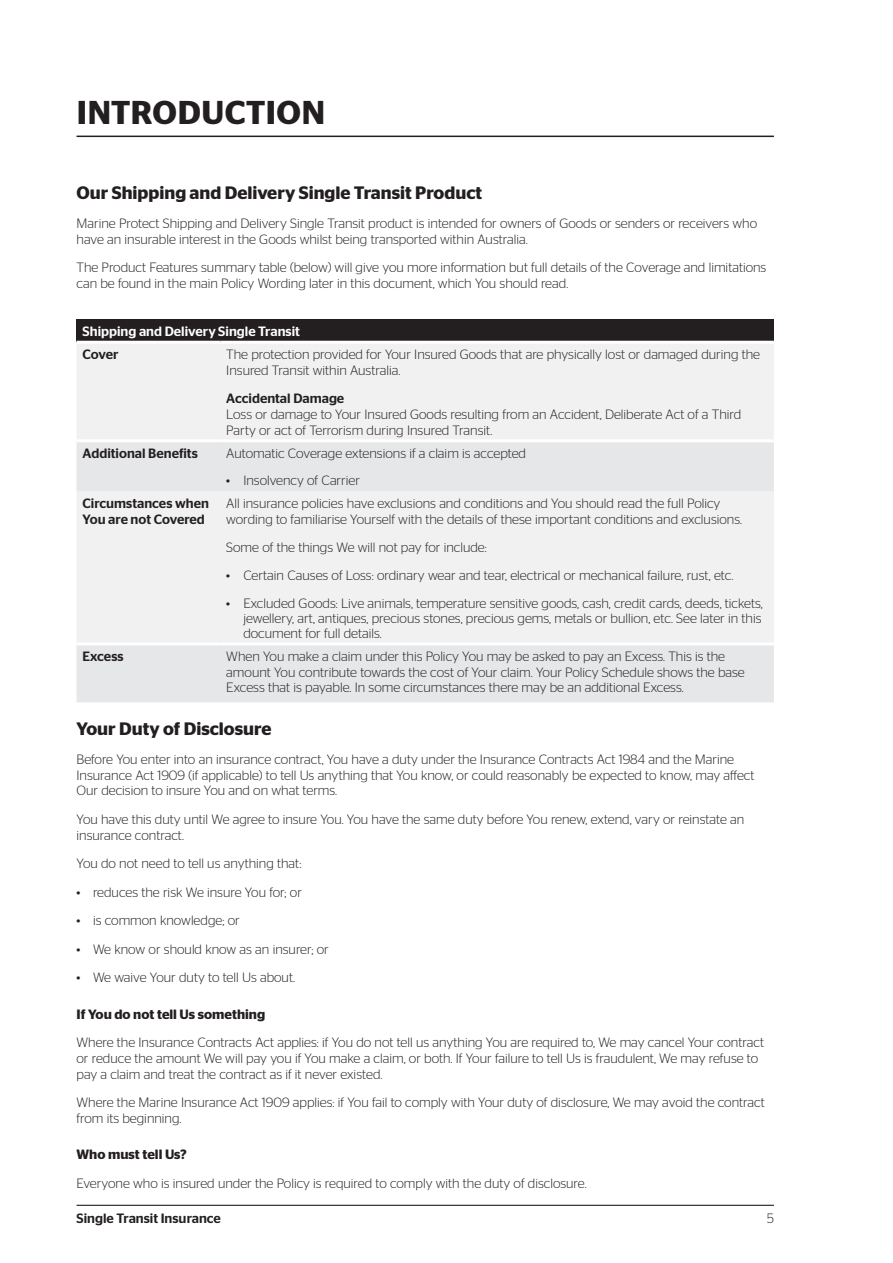
<style>
.page{position:relative;width:893px;height:1263px;background:#fff}
.page>*{position:absolute;margin:0;border:0;box-sizing:border-box;transform-origin:0 0}
.t1{font:600 33px "Stag Sans";letter-spacing:.015em;color:#231f20}
.t2{font:600 18px "Stag Sans";color:#231f20}
.t3{font:300 13.5px/15.8px "Stag Sans";color:#231f20}
.t4{font:500 13.5px/15.8px "Stag Sans";color:#231f20}
.t5{font:600 13.5px "Stag Sans";color:#231f20}
.t6{font:500 13.5px "Stag Sans";color:#fff}
</style>
<div class="page">
<hr style="left:77px;top:1205px;width:697px;height:1px;background:#231f20">
<hr style="left:77px;top:136px;width:697px;height:1px;background:#231f20">
<div style="left:77px;top:319px;width:697px;height:23px;background:#231f20"></div>
<div style="left:77px;top:344px;width:697px;height:95px;background:#f1f1f2"></div>
<svg style="left:77px;top:442px;width:697px;height:260px;fill:#f1f1f2"></svg>
<hr style="left:77px;top:642px;width:143px;height:3px;background:#fff">
<hr style="left:220px;top:642px;width:554px;height:3px;background:#fff">
<hr style="left:77px;top:341px;width:143px;height:3px;background:#fff">
<hr style="left:220px;top:341px;width:554px;height:3px;background:#fff">
<h1 class="t1" style="left:77px;top:93px;width:250px">INTRODUCTION</h1>
<h2 class="t2" style="left:77px;top:183px;width:407px">Our Shipping and Delivery Single Transit Product</h2>
<p class="t3" style="left:77px;top:215px;width:682px">Marine Protect Shipping and Delivery Single Transit product is intended for owners of Goods or senders or receivers who have an insurable interest in the Goods whilst being transported within Australia.</p>
<p class="t3" style="left:77px;top:259px;width:691px">The Product Features summary table (below) will give you more information but full details of the Coverage and limitations can be found in the main Policy Wording later in this document, which You should read.</p>
<p class="t6" style="left:83px;top:324px;width:219px">Shipping and Delivery Single Transit</p>
<p class="t4" style="left:83px;top:346px;width:37px">Cover</p>
<p class="t3" style="left:226px;top:346px;width:535px">The protection provided for Your Insured Goods that are physically lost or damaged during the<br>Insured Transit within Australia.</p>
<p class="t4" style="left:226px;top:391px;width:119px">Accidental Damage</p>
<p class="t3" style="left:226px;top:406px;width:516px">Loss or damage to Your Insured Goods resulting from an Accident, Deliberate Act of a Third<br>Party or act of Terrorism during Insured Transit.</p>
<p class="t4" style="left:83px;top:445px;width:117px">Additional Benefits</p>
<p class="t3" style="left:226px;top:445px;width:301px">Automatic Coverage extensions if a claim is accepted</p>
<p class="t3" style="left:226px;top:473px;width:135px">• Insolvency of Carrier</p>
<p class="t4" style="left:83px;top:495px;width:128px">Circumstances when<br>You are not Covered</p>
<p class="t3" style="left:226px;top:495px;width:517px">All insurance policies have exclusions and conditions and You should read the full Policy wording to familiarise Yourself with the details of these important conditions and exclusions.</p>
<p class="t3" style="left:226px;top:540px;width:262px">Some of the things We will not pay for include:</p>
<p class="t3" style="left:226px;top:567px;width:509px">• Certain Causes of Loss: ordinary wear and tear, electrical or mechanical failure, rust, etc.</p>
<p class="t3" style="left:243px;top:596px;width:521px;line-height:15px;text-align:justify;text-indent:-17px">• Excluded Goods: Live animals, temperature sensitive goods, cash, credit cards, deeds, tickets, jewellery, art, antiques, precious stones, precious gems, metals or bullion, etc. See later in this document for full details.</p>
<p class="t4" style="left:83px;top:648px;width:43px">Excess</p>
<p class="t3" style="left:226px;top:648px;width:520px">When You make a claim under this Policy You may be asked to pay an Excess. This is the amount You contribute towards the cost of Your claim. Your Policy Schedule shows the base<br>Excess that is payable. In some circumstances there may be an additional Excess.</p>
<h2 class="t2" style="left:77px;top:719px;width:196px">Your Duty of Disclosure</h2>
<p class="t3" style="left:77px;top:751px;width:679px">Before You enter into an insurance contract, You have a duty under the Insurance Contracts Act 1984 and the Marine<br>Insurance Act 1909 (if applicable) to tell Us anything that You know, or could reasonably be expected to know, may affect<br>Our decision to insure You and on what terms.</p>
<p class="t3" style="left:77px;top:811px;width:669px">You have this duty until We agree to insure You. You have the same duty before You renew, extend, vary or reinstate an insurance contract.</p>
<p class="t3" style="left:77px;top:855px;width:226px">You do not need to tell us anything that:</p>
<p class="t3" style="left:77px;top:884px;width:227px">• reduces the risk We insure You for; or</p>
<p class="t3" style="left:77px;top:912px;width:165px">• is common knowledge; or</p>
<p class="t3" style="left:77px;top:941px;width:254px">• We know or should know as an insurer; or</p>
<p class="t3" style="left:77px;top:969px;width:220px">• We waive Your duty to tell Us about.</p>
<p class="t5" style="left:77px;top:1006px;width:190px">If You do not tell Us something</p>
<p class="t3" style="left:77px;top:1034px;width:689px">Where the Insurance Contracts Act applies: if You do not tell us anything You are required to, We may cancel Your contract or reduce the amount We will pay you if You make a claim, or both. If Your failure to tell Us is fraudulent, We may refuse to pay a claim and treat the contract as if it never existed.</p>
<p class="t3" style="left:77px;top:1094px;width:690px">Where the Marine Insurance Act 1909 applies: if You fail to comply with Your duty of disclosure, We may avoid the contract from its beginning.</p>
<p class="t5" style="left:77px;top:1146px;width:112px">Who must tell Us?</p>
<p class="t3" style="left:77px;top:1175px;width:512px">Everyone who is insured under the Policy is required to comply with the duty of disclosure.</p>
<p class="t4" style="left:77px;top:1210px;width:146px">Single Transit Insurance</p>
<p class="t3" style="left:767px;top:1210px;width:8px">5</p>
</div>
